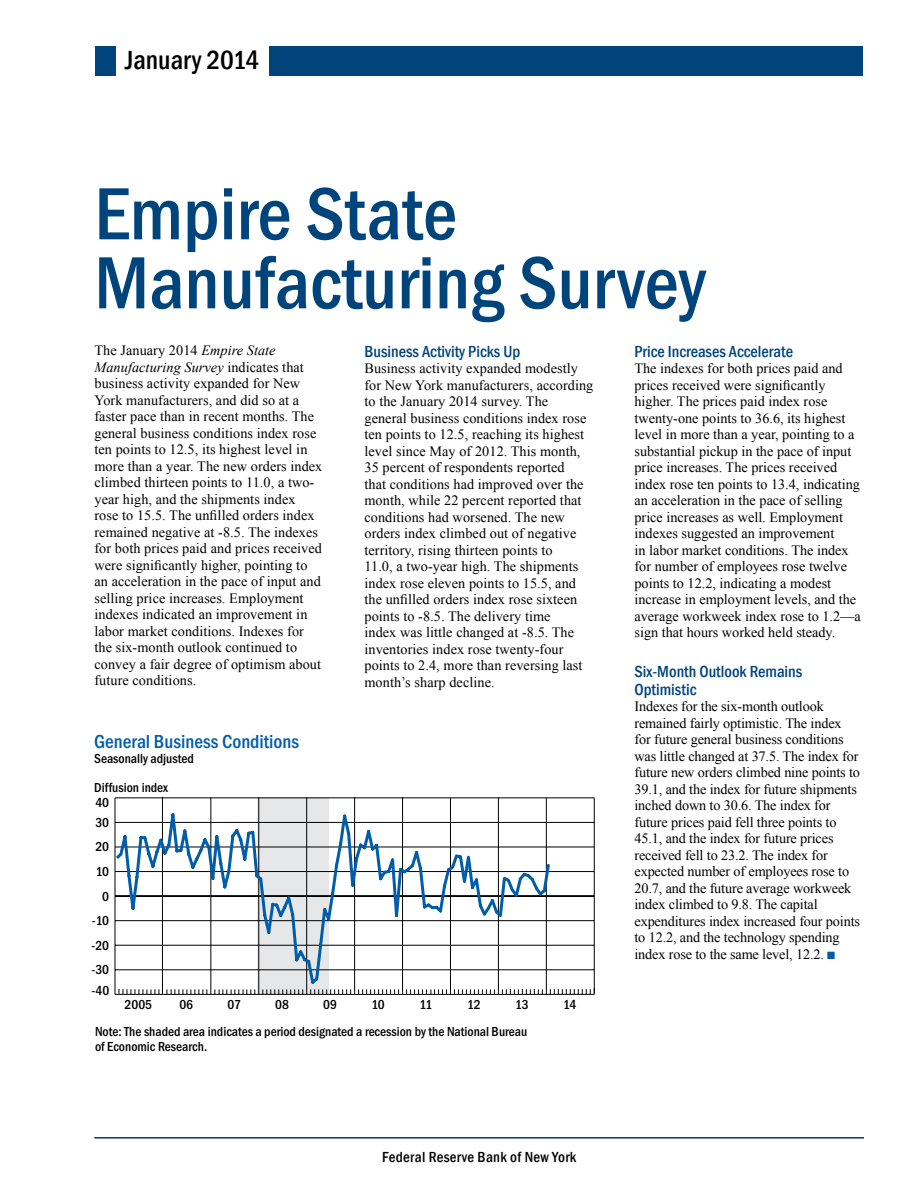
<style>
.page{position:relative;width:918px;height:1188px;background:#fff}
.page>*{position:absolute;margin:0;border:0;box-sizing:border-box;transform-origin:0 0}
.t1{font:500 condensed 76.5px/69px "Franklin Gothic";color:#00447c}
.t2{font:500 condensed 27px "Franklin Gothic";color:#000}
.t3{font:500 condensed 19.5px "Franklin Gothic";color:#005daa}
.t4{font:500 condensed 16.5px/18px "Franklin Gothic";color:#00447c}
.t5{font:500 condensed 15px "Franklin Gothic";letter-spacing:.02em;color:#000}
.t6{font:14.25px/16.5px "Times New Roman";letter-spacing:.005em;color:#000}
.t7{font:500 condensed 13.5px/15px "Franklin Gothic";color:#000}
.s1{font-style:italic}
.s2{color:#005daa}
</style>
<div class="page">
<div style="left:95px;top:46px;width:768px;height:30px;background:#00447c"></div>
<div style="left:257px;top:798px;width:72px;height:196px;background:#e6e7e8"></div>
<svg style="left:119px;top:989px;width:41px;height:5px"></svg>
<hr style="left:162px;top:797px;width:1px;height:197px;background:#000">
<svg style="left:167px;top:989px;width:40px;height:5px"></svg>
<hr style="left:210px;top:797px;width:1px;height:198px;background:#000">
<svg style="left:214px;top:989px;width:41px;height:5px"></svg>
<hr style="left:258px;top:798px;width:1px;height:197px;background:#000">
<svg style="left:262px;top:989px;width:41px;height:5px"></svg>
<hr style="left:306px;top:797px;width:1px;height:197px;background:#000">
<svg style="left:310px;top:989px;width:41px;height:5px"></svg>
<hr style="left:354px;top:797px;width:1px;height:197px;background:#000">
<svg style="left:358px;top:989px;width:41px;height:5px"></svg>
<hr style="left:402px;top:797px;width:1px;height:197px;background:#000">
<svg style="left:406px;top:989px;width:41px;height:5px"></svg>
<hr style="left:450px;top:798px;width:1px;height:197px;background:#000">
<svg style="left:454px;top:989px;width:41px;height:5px"></svg>
<hr style="left:498px;top:798px;width:1px;height:197px;background:#000">
<svg style="left:502px;top:989px;width:41px;height:5px"></svg>
<hr style="left:546px;top:798px;width:1px;height:197px;background:#000">
<svg style="left:550px;top:988px;width:44px;height:6px"></svg>
<hr style="left:115px;top:798px;width:1px;height:196px;background:#000">
<hr style="left:115px;top:994px;width:479px;height:1px;background:#000">
<hr style="left:115px;top:969px;width:479px;height:1px;background:#000">
<hr style="left:115px;top:945px;width:479px;height:1px;background:#000">
<hr style="left:115px;top:920px;width:479px;height:1px;background:#000">
<hr style="left:115px;top:895px;width:479px;height:2px;background:#000">
<hr style="left:115px;top:871px;width:479px;height:1px;background:#000">
<hr style="left:115px;top:847px;width:479px;height:1px;background:#000">
<hr style="left:115px;top:822px;width:479px;height:1px;background:#000">
<hr style="left:115px;top:797px;width:479px;height:1px;background:#000">
<svg style="left:114px;top:850px;width:3px;height:12px"></svg>
<svg style="left:117px;top:811px;width:340px;height:176px"></svg>
<svg style="left:449px;top:852px;width:103px;height:68px"></svg>
<hr style="left:594px;top:798px;width:1px;height:197px;background:#000">
<hr style="left:94px;top:1137px;width:770px;height:1px;background:#00447c">
<div style="left:116px;top:44px;width:152px;height:32px;background:#fff"></div>
<h2 class="t2" style="left:125px;top:43px;width:136px">January 2014</h2>
<h1 class="t1" style="left:94px;top:179px;width:613px">Empire State<br>Manufacturing Survey</h1>
<p class="t6" style="left:94px;top:342px;width:229px">The January 2014 <span class="s1">Empire State Manufacturing Survey</span> indicates that business activity expanded for New York manufacturers, and did so at a faster pace than in recent months. The general business conditions index rose ten points to 12.5, its highest level in more than a year. The new orders index climbed thirteen points to 11.0, a two&shy;year high, and the shipments index rose to 15.5. The unfilled orders index remained negative at -8.5. The indexes for both prices paid and prices received were significantly higher, pointing to an acceleration in the pace of input and selling price increases. Employment indexes indicated an improvement in labor market conditions. Indexes for the six-month outlook continued to convey a fair degree of optimism about future conditions.</p>
<p class="t4" style="left:364px;top:342px;width:157px">Business Activity Picks Up</p>
<p class="t6" style="left:364px;top:360px;width:230px">Business activity expanded modestly for New York manufacturers, according to the January 2014 survey. The general business conditions index rose ten points to 12.5, reaching its highest level since May of 2012. This month, 35 percent of respondents reported<br>that conditions had improved over the month, while 22 percent reported that conditions had worsened. The new orders index climbed out of negative territory, rising thirteen points to<br>11.0, a two-year high. The shipments index rose eleven points to 15.5, and the unfilled orders index rose sixteen points to -8.5. The delivery time<br>index was little changed at -8.5. The inventories index rose twenty-four points to 2.4, more than reversing last month’s sharp decline.</p>
<h3 class="t3" style="left:94px;top:729px;width:206px">General Business Conditions</h3>
<p class="t7" style="left:94px;top:751px;width:101px">Seasonally adjusted</p>
<p class="t7" style="left:94px;top:780px;width:75px">Diffusion index</p>
<p class="t7" style="left:95px;top:795px;width:15px">40</p>
<p class="t7" style="left:95px;top:815px;width:15px">30</p>
<p class="t7" style="left:95px;top:839px;width:15px">20</p>
<p class="t7" style="left:96px;top:864px;width:15px">10</p>
<p class="t7" style="left:102px;top:889px;width:8px">0</p>
<p class="t7" style="left:92px;top:913px;width:19px">-10</p>
<p class="t7" style="left:91px;top:937px;width:19px">-20</p>
<p class="t7" style="left:91px;top:962px;width:19px">-30</p>
<p class="t7" style="left:92px;top:983px;width:19px">-40</p>
<p class="t7" style="left:125px;top:997px;width:29px">2005</p>
<p class="t7" style="left:179px;top:997px;width:15px">06</p>
<p class="t7" style="left:228px;top:997px;width:15px">07</p>
<p class="t7" style="left:275px;top:997px;width:15px">08</p>
<p class="t7" style="left:323px;top:997px;width:15px">09</p>
<p class="t7" style="left:371px;top:997px;width:15px">10</p>
<p class="t7" style="left:419px;top:997px;width:15px">11</p>
<p class="t7" style="left:467px;top:997px;width:15px">12</p>
<p class="t7" style="left:515px;top:997px;width:15px">13</p>
<p class="t7" style="left:563px;top:997px;width:15px">14</p>
<p class="t7" style="left:95px;top:1024px;width:434px">Note: The shaded area indicates a period designated a recession by the National Bureau of Economic Research.</p>
<p class="t5" style="left:382px;top:1147px;width:196px">Federal Reserve Bank of New York</p>
<p class="t4" style="left:634px;top:342px;width:160px">Price Increases Accelerate</p>
<p class="t6" style="left:634px;top:360px;width:228px">The indexes for both prices paid and prices received were significantly higher. The prices paid index rose twenty-one points to 36.6, its highest level in more than a year, pointing to a substantial pickup in the pace of input price increases. The prices received index rose ten points to 13.4, indicating an acceleration in the pace of selling price increases as well. Employment indexes suggested an improvement<br>in labor market conditions. The index for number of employees rose twelve points to 12.2, indicating a modest increase in employment levels, and the average workweek index rose to 1.2—a sign that hours worked held steady.</p>
<p class="t4" style="left:634px;top:662px;width:169px">Six-Month Outlook Remains<br>Optimistic</p>
<p class="t6" style="left:634px;top:698px;width:227px">Indexes for the six-month outlook remained fairly optimistic. The index for future general business conditions was little changed at 37.5. The index for future new orders climbed nine points to 39.1, and the index for future shipments inched down to 30.6. The index for future prices paid fell three points to 45.1, and the index for future prices received fell to 23.2. The index for expected number of employees rose to 20.7, and the future average workweek index climbed to 9.8. The capital expenditures index increased four points to 12.2, and the technology spending index rose to the same level, 12.2. <span class="s2">■</span></p>
</div>
